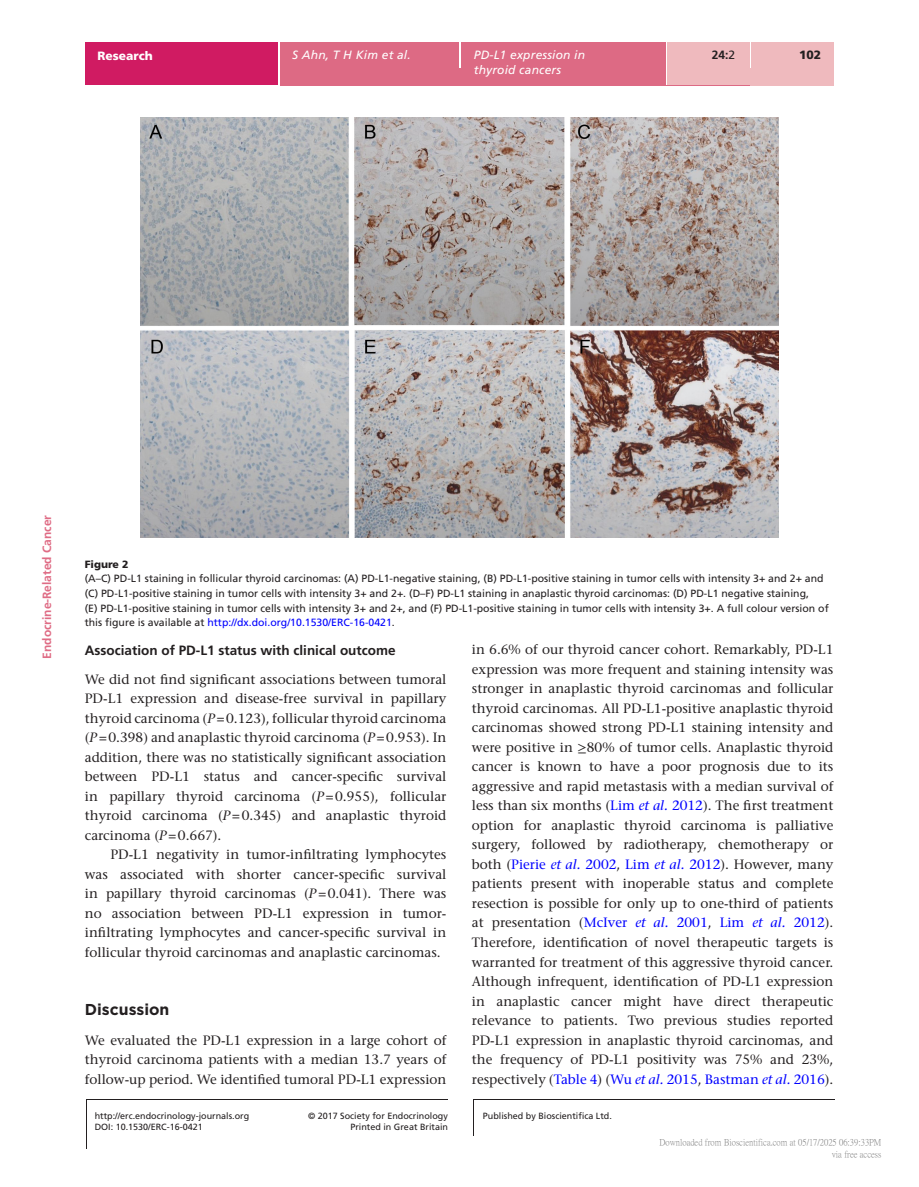
<style>
.page{position:relative;width:919px;height:1187px;background:#fff}
.page>*{position:absolute;margin:0;border:0;box-sizing:border-box;transform-origin:0 0}
.t1{font:700 15.75px "Gotham";color:#231f20}
.TXT{font:500 13.5px/19.5px "Stone Serif Std";color:#231f20;text-align:justify}
.TXI{font:500 13.5px/19.5px "Stone Serif Std";color:#231f20;text-align:justify}
.t2{font:700 13.5px "Frutiger LT Std";color:#231f20}
.t3{font:italic 12px "Frutiger LT Std";letter-spacing:.015em;color:#fff}
.t4{font:700 12px "Frutiger LT Std";color:#df6c85}
.t5{font:900 12px "Frutiger LT Std";color:#fff}
.t6{font:700 12px "Frutiger LT Std";color:#231f20}
.t7{font:900 12px "Frutiger LT Std";color:#231f20}
.FC{font:10.5px/14.7px "Frutiger LT Std";color:#231f20}
.FC-2{font:900 10.5px "Frutiger LT Std";color:#231f20}
.t8{font:9px/11.4px "Frutiger LT Std";color:#231f20;text-align:right}
.t9{font:9px/12px "P Ming Li U";color:rgb(0 0 0/.5);text-align:right}
.s1{font-weight:400}
.s2{color:#00f}
.s3{font-style:italic}
.s4{font-family:"STIX General";font-weight:400}
.s5{font-style:italic;color:#00f}
</style>
<div class="page">
<div style="left:85px;top:43px;width:194px;height:42px;background:#d01b62"></div>
<div style="left:280px;top:51px;width:553px;height:34px;background:#dd6a84"></div>
<div style="left:280px;top:43px;width:179px;height:8px;background:#dd6a84"></div>
<hr style="left:459px;top:43px;width:2px;height:25px;background:#fff">
<div style="left:461px;top:43px;width:204px;height:42px;background:#dd6a84"></div>
<hr style="left:665px;top:43px;width:2px;height:42px;background:#fff">
<div style="left:667px;top:43px;width:82px;height:42px;background:#efbabe"></div>
<div style="left:749px;top:68px;width:84px;height:17px;background:#efbabe"></div>
<hr style="left:749px;top:43px;width:2px;height:25px;background:#fff">
<div style="left:751px;top:43px;width:82px;height:25px;background:#efbabe"></div>
<hr style="left:86px;top:1099px;width:1px;height:49px;background:#231f20">
<hr style="left:473px;top:1099px;width:1px;height:36px;background:#231f20">
<hr style="left:86px;top:1098px;width:362px;height:1px;background:#231f20">
<hr style="left:473px;top:1098px;width:361px;height:1px;background:#231f20">
<img style="left:140px;top:117px;width:638px;height:420px">
<p class="t5" style="left:97px;top:48px;width:57px">Research</p>
<p class="t3" style="left:292px;top:48px;width:120px">S Ahn, T H Kim et al.</p>
<p class="t3" style="left:474px;top:48px;width:113px">PD-L1 expression in</p>
<p class="t7" style="left:799px;top:48px;width:24px">102</p>
<p class="t3" style="left:474px;top:63px;width:89px">thyroid cancers</p>
<p class="t6" style="left:711px;top:48px;width:25px">24:<span class="s1">2</span></p>
<p class="t4" style="left:40px;top:658px;width:145px;rotate:-90deg">Endocrine-Related Cancer</p>
<p class="FC-2" style="left:85px;top:557px;width:45px">Figure 2</p>
<p class="FC" style="left:85px;top:571px;width:745px">(A–C) PD-L1 staining in follicular thyroid carcinomas: (A) PD-L1-negative staining, (B) PD-L1-positive staining in tumor cells with intensity 3+ and 2+ and (C) PD-L1-positive staining in tumor cells with intensity 3+ and 2+. (D–F) PD-L1 staining in anaplastic thyroid carcinomas: (D) PD-L1 negative staining,<br>(E) PD-L1-positive staining in tumor cells with intensity 3+ and 2+, and (F) PD-L1-positive staining in tumor cells with intensity 3+. A full colour version of this figure is available at <span class="s2">http://dx.doi.org/10.1530/ERC-16-0421</span>.</p>
<h2 class="t2" style="left:85px;top:642px;width:312px">Association of PD-L1 status with clinical outcome</h2>
<p class="TXT" style="left:85px;top:669px;width:363px">We did not find significant associations between tumoral PD-L1 expression and disease-free survival in papillary thyroid carcinoma (<span class="s3">P</span>=0.123), follicular thyroid carcinoma (<span class="s3">P</span>=0.398) and anaplastic thyroid carcinoma (<span class="s3">P</span>=0.953). In addition, there was no statistically significant association between PD-L1 status and cancer-specific survival in papillary thyroid carcinoma (<span class="s3">P</span>=0.955), follicular thyroid carcinoma (<span class="s3">P</span>=0.345) and anaplastic thyroid carcinoma (<span class="s3">P</span>=0.667).</p>
<p class="TXI" style="left:85px;top:844px;width:363px;text-indent:26px">PD-L1 negativity in tumor-infiltrating lymphocytes was associated with shorter cancer-specific survival in papillary thyroid carcinomas (<span class="s3">P</span>=0.041). There was no association between PD-L1 expression in tumor&shy;infiltrating lymphocytes and cancer-specific survival in follicular thyroid carcinomas and anaplastic carcinomas.</p>
<h1 class="t1" style="left:85px;top:999px;width:86px">Discussion</h1>
<p class="TXT" style="left:85px;top:1030px;width:363px">We evaluated the PD-L1 expression in a large cohort of thyroid carcinoma patients with a median 13.7 years of follow-up period. We identified tumoral PD-L1 expression</p>
<p class="TXT" style="left:472px;top:640px;width:363px">in 6.6% of our thyroid cancer cohort. Remarkably, PD-L1 expression was more frequent and staining intensity was stronger in anaplastic thyroid carcinomas and follicular thyroid carcinomas. All PD-L1-positive anaplastic thyroid carcinomas showed strong PD-L1 staining intensity and were positive in <span class="s4">≥</span>80% of tumor cells. Anaplastic thyroid cancer is known to have a poor prognosis due to its aggressive and rapid metastasis with a median survival of less than six months (<span class="s2">Lim</span> <span class="s5">et al.</span> <span class="s2">2012</span>). The first treatment option for anaplastic thyroid carcinoma is palliative surgery, followed by radiotherapy, chemotherapy or both (<span class="s2">Pierie</span> <span class="s5">et al.</span> <span class="s2">2002</span>, <span class="s2">Lim</span> <span class="s5">et al.</span> <span class="s2">2012</span>). However, many patients present with inoperable status and complete resection is possible for only up to one-third of patients at presentation (<span class="s2">McIver</span> <span class="s5">et al.</span> <span class="s2">2001</span>, <span class="s2">Lim</span> <span class="s5">et al.</span> <span class="s2">2012</span>).<br>Therefore, identification of novel therapeutic targets is warranted for treatment of this aggressive thyroid cancer.<br>Although infrequent, identification of PD-L1 expression in anaplastic cancer might have direct therapeutic relevance to patients. Two previous studies reported PD-L1 expression in anaplastic thyroid carcinomas, and the frequency of PD-L1 positivity was 75% and 23%, respectively (<span class="s2">Table 4</span>) (<span class="s2">Wu</span> <span class="s5">et al.</span> <span class="s2">2015</span>, <span class="s2">Bastman</span> <span class="s5">et al.</span> <span class="s2">2016</span>).</p>
<p class="t8" style="left:95px;top:1109px;width:156px">http://erc.endocrinology-journals.org</p>
<p class="t8" style="left:308px;top:1109px;width:141px">© 2017 Society for Endocrinology<br>Printed in Great Britain</p>
<p class="t8" style="left:483px;top:1109px;width:131px">Published by Bioscientifica Ltd.</p>
<p class="t8" style="left:95px;top:1121px;width:110px">DOI: 10.1530/ERC-16-0421</p>
<p class="t9" style="left:659px;top:1136px;width:223px">Downloaded from Bioscientifica.com at 05/17/2025 06:39:33PM via free access</p>
</div>
